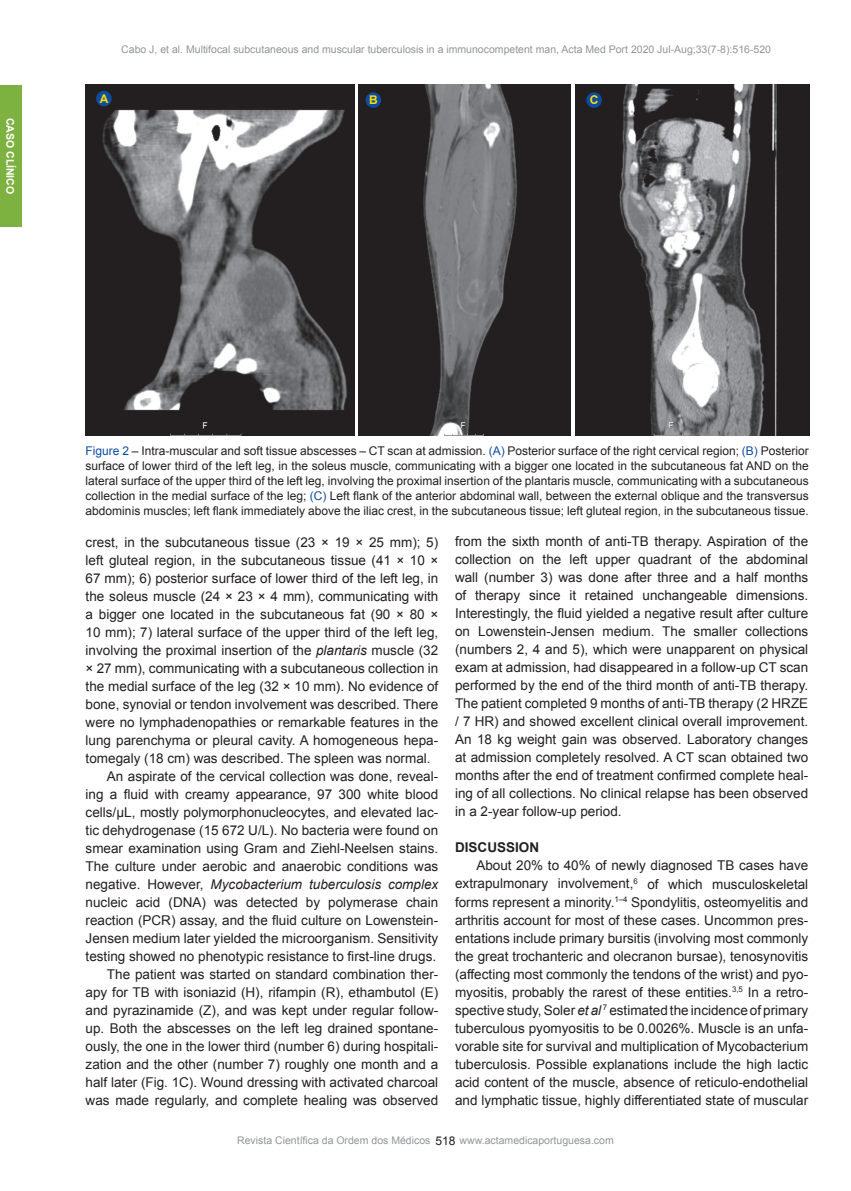
<style>
.page{position:relative;width:851px;height:1191px;background:#fff}
.page>*{position:absolute;margin:0;border:0;box-sizing:border-box;transform-origin:0 0}
.t1{font:13.5px/18px "Arial";color:#231f20;text-align:justify}
.t2{font:italic 13.5px "Arial";color:#231f20}
.t3{font:700 13.5px "Arial";color:#231f20}
.t4{font:12px/15px "Arial";color:#231f20;text-align:justify}
.t5{font:700 12px "Arial";color:#ffdc01}
.t6{font:10.5px "Arial";color:#939598}
.t7{font:700 10.5px "Arial";color:#fff}
.s1{color:#0d4da1}
.s2{font-style:italic}
.s3{font-style:normal}
</style>
<div class="page">
<div style="left:0;top:85px;width:22px;height:142px;background:#7db241"></div>
<img style="left:86px;top:85px;width:269px;height:350px">
<img style="left:359px;top:85px;width:211px;height:350px">
<img style="left:576px;top:85px;width:233px;height:350px">
<div style="left:96px;top:91px;width:16px;height:15px;background:#0d4da1;border-radius:50%"></div>
<div style="left:365px;top:92px;width:16px;height:16px;background:#0d4da1;border-radius:50%"></div>
<div style="left:586px;top:92px;width:16px;height:16px;background:#0d4da1;border-radius:50%"></div>
<p class="t7" style="left:18px;top:118px;width:78px;rotate:90deg">CASO CLÍNICO</p>
<p class="t6" style="left:121px;top:42px;width:651px">Cabo J, et al. Multifocal subcutaneous and muscular tuberculosis in a immunocompetent man, Acta Med Port 2020 Jul-Aug;33(7-8):516-520</p>
<p class="t5" style="left:100px;top:90px;width:10px">A</p>
<p class="t5" style="left:369px;top:92px;width:10px">B</p>
<p class="t5" style="left:590px;top:92px;width:10px">C</p>
<p class="t4" style="left:86px;top:443px;width:724px"><span class="s1">Figure 2</span> – Intra-muscular and soft tissue abscesses – CT scan at admission. <span class="s1">(A)</span> Posterior surface of the right cervical region; <span class="s1">(B)</span> Posterior surface of lower third of the left leg, in the soleus muscle, communicating with a bigger one located in the subcutaneous fat AND on the lateral surface of the upper third of the left leg, involving the proximal insertion of the plantaris muscle, communicating with a subcutaneous collection in the medial surface of the leg; <span class="s1">(C)</span> Left flank of the anterior abdominal wall, between the external oblique and the transversus abdominis muscles; left flank immediately above the iliac crest, in the subcutaneous tissue; left gluteal region, in the subcutaneous tissue.</p>
<p class="t1" style="left:86px;top:533px;width:354px">crest, in the subcutaneous tissue (23 × 19 × 25 mm); 5)</p>
<p class="t1" style="left:86px;top:551px;width:354px">left gluteal region, in the subcutaneous tissue (41 × 10 ×</p>
<p class="t1" style="left:86px;top:569px;width:354px">67 mm); 6) posterior surface of lower third of the left leg, in</p>
<p class="t1" style="left:86px;top:587px;width:354px">the soleus muscle (24 × 23 × 4 mm), communicating with</p>
<p class="t1" style="left:86px;top:605px;width:354px">a bigger one located in the subcutaneous fat (90 × 80 ×</p>
<p class="t1" style="left:86px;top:623px;width:354px">10 mm); 7) lateral surface of the upper third of the left leg,</p>
<p class="t1" style="left:86px;top:641px;width:354px">involving the proximal insertion of the <span class="s2">plantaris</span> muscle (32</p>
<p class="t1" style="left:86px;top:659px;width:354px">× 27 mm), communicating with a subcutaneous collection in</p>
<p class="t1" style="left:86px;top:677px;width:354px">the medial surface of the leg (32 × 10 mm). No evidence of</p>
<p class="t1" style="left:86px;top:695px;width:354px">bone, synovial or tendon involvement was described. There</p>
<p class="t1" style="left:86px;top:712px;width:354px">were no lymphadenopathies or remarkable features in the</p>
<p class="t1" style="left:86px;top:730px;width:354px">lung parenchyma or pleural cavity. A homogeneous hepa-</p>
<p class="t1" style="left:86px;top:748px;width:346px">tomegaly (18 cm) was described. The spleen was normal.</p>
<p class="t1" style="left:107px;top:766px;width:333px">An aspirate of the cervical collection was done, reveal-</p>
<p class="t1" style="left:86px;top:784px;width:354px">ing a fluid with creamy appearance, 97 300 white blood</p>
<p class="t1" style="left:86px;top:802px;width:354px">cells/µL, mostly polymorphonucleocytes, and elevated lac-</p>
<p class="t1" style="left:86px;top:820px;width:354px">tic dehydrogenase (15 672 U/L). No bacteria were found on</p>
<p class="t1" style="left:86px;top:838px;width:354px">smear examination using Gram and Ziehl-Neelsen stains.</p>
<p class="t1" style="left:86px;top:856px;width:354px">The culture under aerobic and anaerobic conditions was</p>
<p class="t2" style="left:86px;top:875px;width:354px"><span class="s3">negative. However,</span> Mycobacterium tuberculosis complex</p>
<p class="t1" style="left:86px;top:892px;width:354px">nucleic acid (DNA) was detected by polymerase chain</p>
<p class="t1" style="left:86px;top:910px;width:354px">reaction (PCR) assay, and the fluid culture on Lowenstein-</p>
<p class="t1" style="left:86px;top:928px;width:354px">Jensen medium later yielded the microorganism. Sensitivity</p>
<p class="t1" style="left:86px;top:946px;width:352px">testing showed no phenotypic resistance to first-line drugs.</p>
<p class="t1" style="left:107px;top:964px;width:333px">The patient was started on standard combination ther-</p>
<p class="t1" style="left:86px;top:982px;width:354px">apy for TB with isoniazid (H), rifampin (R), ethambutol (E)</p>
<p class="t1" style="left:86px;top:1000px;width:354px">and pyrazinamide (Z), and was kept under regular follow-</p>
<p class="t1" style="left:86px;top:1018px;width:354px">up. Both the abscesses on the left leg drained spontane-</p>
<p class="t1" style="left:86px;top:1036px;width:354px">ously, the one in the lower third (number 6) during hospitali-</p>
<p class="t1" style="left:86px;top:1054px;width:354px">zation and the other (number 7) roughly one month and a</p>
<p class="t1" style="left:86px;top:1072px;width:354px">half later (Fig. 1C). Wound dressing with activated charcoal</p>
<p class="t1" style="left:86px;top:1090px;width:354px">was made regularly, and complete healing was observed</p>
<p class="t1" style="left:455px;top:532px;width:355px">from the sixth month of anti-TB therapy. Aspiration of the collection on the left upper quadrant of the abdominal wall (number 3) was done after three and a half months of therapy since it retained unchangeable dimensions.<br>Interestingly, the fluid yielded a negative result after culture on Lowenstein-Jensen medium. The smaller collections (numbers 2, 4 and 5), which were unapparent on physical exam at admission, had disappeared in a follow-up CT scan performed by the end of the third month of anti-TB therapy.<br>The patient completed 9 months of anti-TB therapy (2 HRZE / 7 HR) and showed excellent clinical overall improvement.<br>An 18 kg weight gain was observed. Laboratory changes at admission completely resolved. A CT scan obtained two months after the end of treatment confirmed complete heal&shy;ing of all collections. No clinical relapse has been observed in a 2-year follow-up period.</p>
<p class="t3" style="left:455px;top:838px;width:86px">DISCUSSION</p>
<p class="t1" style="left:455px;top:856px;width:355px;text-indent:21px">About 20% to 40% of newly diagnosed TB cases have extrapulmonary involvement,<sup>6</sup> of which musculoskeletal forms represent a minority.<sup>1–4</sup> Spondylitis, osteomyelitis and arthritis account for most of these cases. Uncommon pres&shy;entations include primary bursitis (involving most commonly the great trochanteric and olecranon bursae), tenosynovitis (affecting most commonly the tendons of the wrist) and pyo&shy;myositis, probably the rarest of these entities.<sup>3,5</sup> In a retro&shy;spective study, Soler <span class="s2">et al</span> <sup>7</sup> estimated the incidence of primary tuberculous pyomyositis to be 0.0026%. Muscle is an unfa&shy;vorable site for survival and multiplication of Mycobacterium tuberculosis. Possible explanations include the high lactic acid content of the muscle, absence of reticulo-endothelial and lymphatic tissue, highly differentiated state of muscular</p>
<p class="t4" style="left:435px;top:1132px;width:22px">518</p>
<p class="t6" style="left:237px;top:1133px;width:195px">Revista Científica da Ordem dos Médicos</p>
<p class="t6" style="left:459px;top:1133px;width:156px">www.actamedicaportuguesa.com</p>
</div>
